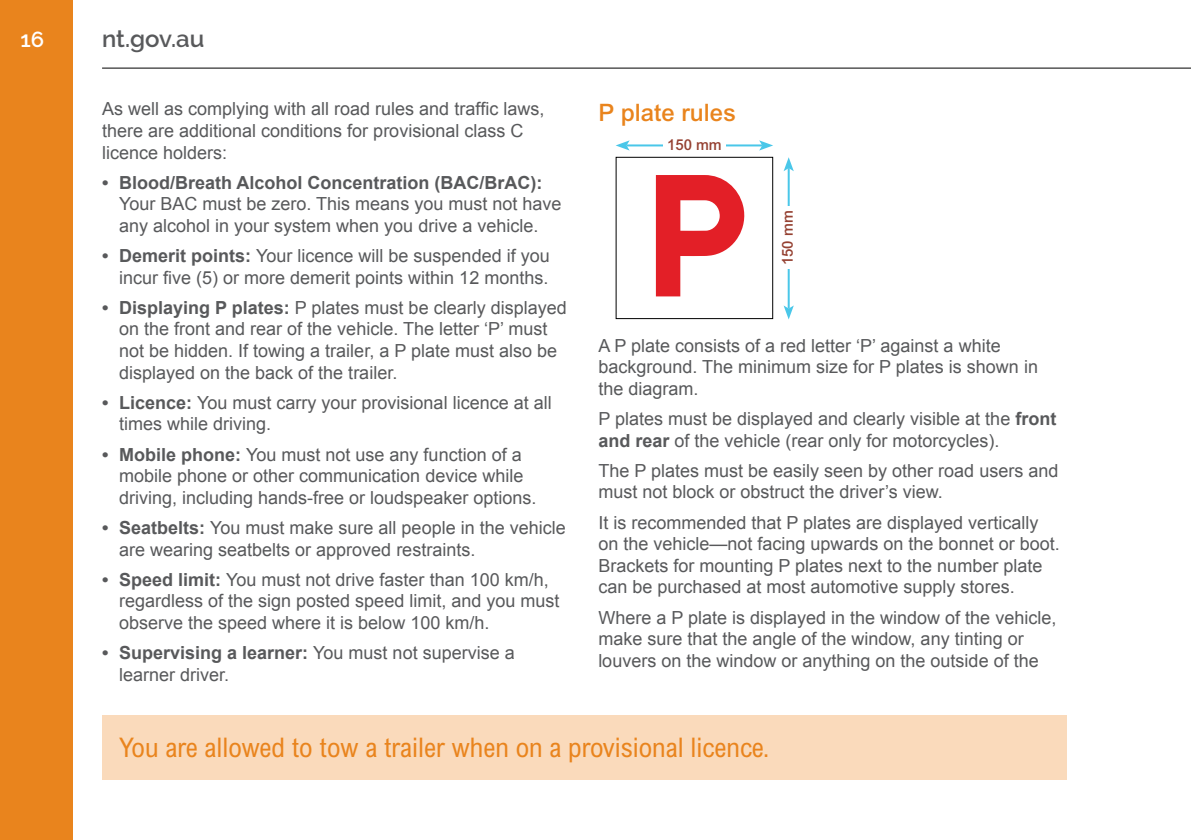
<style>
.page{position:relative;width:1191px;height:840px;background:#fff}
.page>*{position:absolute;margin:0;border:0;box-sizing:border-box;transform-origin:0 0}
.t1{font:condensed 27px "Arial";color:#e9841d}
.t2{font:500 24px "Arial";color:#e9841d}
.t3{font:600 24px "Raleway";color:#58595b}
.t4{font:600 22px "Raleway";color:#fff}
.t5{font:18px/21.6px "Arial";color:#58595b}
.t6{font:700 18px "Arial";color:#58595b}
.t7{font:500 15px "Arial";color:#954132}
.s1{font-weight:700}
</style>
<div class="page">
<div style="left:0;top:0;width:73px;height:839px;background:#e9841d"></div>
<hr style="left:102px;top:68px;width:1089px;height:1px;background:#000">
<div style="left:615px;top:157px;width:158px;height:162px;background:#fff;border:1px solid #000"></div>
<svg style="left:656px;top:175px;width:89px;height:121px"></svg>
<hr style="left:787px;top:168px;width:2px;height:140px;background:#4ac7e9">
<svg style="left:783px;top:305px;width:11px;height:14px"></svg>
<svg style="left:783px;top:157px;width:11px;height:14px"></svg>
<div style="left:781px;top:207px;width:16px;height:62px;background:#fff"></div>
<hr style="left:626px;top:144px;width:136px;height:2px;background:#4ac7e9">
<svg style="left:616px;top:140px;width:13px;height:10px"></svg>
<svg style="left:759px;top:140px;width:14px;height:10px"></svg>
<div style="left:663px;top:138px;width:62px;height:16px;background:#fff"></div>
<div style="left:102px;top:714px;width:964px;height:65px;background:#fadabb"></div>
<p class="t4" style="left:20px;top:27px;width:25px">16</p>
<h2 class="t3" style="left:102px;top:25px;width:104px">nt.gov.au</h2>
<p class="t5" style="left:102px;top:98px;width:444px">As well as complying with all road rules and traffic laws, there are additional conditions for provisional class C licence holders:</p>
<p class="t6" style="left:102px;top:170px;width:442px">• Blood/Breath Alcohol Concentration (BAC/BrAC):</p>
<p class="t5" style="left:119px;top:193px;width:444px">Your BAC must be zero. This means you must not have any alcohol in your system when you drive a vehicle.</p>
<p class="t5" style="left:102px;top:245px;width:449px;text-align:right"><span class="s1">• Demerit points:</span> Your licence will be suspended if you incur five (5) or more demerit points within 12 months.</p>
<p class="t5" style="left:119px;top:297px;width:449px;text-indent:-17px"><span class="s1">• Displaying P plates:</span> P plates must be clearly displayed on the front and rear of the vehicle. The letter ‘P’ must not be hidden. If towing a trailer, a P plate must also be displayed on the back of the trailer.</p>
<p class="t5" style="left:119px;top:391px;width:434px;text-indent:-17px"><span class="s1">• Licence:</span> You must carry your provisional licence at all times while driving.</p>
<p class="t5" style="left:119px;top:443px;width:419px;text-indent:-17px"><span class="s1">• Mobile phone:</span> You must not use any function of a mobile phone or other communication device while driving, including hands-free or loudspeaker options.</p>
<p class="t5" style="left:119px;top:516px;width:448px;text-indent:-17px"><span class="s1">• Seatbelts:</span> You must make sure all people in the vehicle are wearing seatbelts or approved restraints.</p>
<p class="t5" style="left:119px;top:568px;width:442px;text-indent:-17px"><span class="s1">• Speed limit:</span> You must not drive faster than 100 km/h, regardless of the sign posted speed limit, and you must observe the speed where it is below 100 km/h.</p>
<p class="t5" style="left:119px;top:641px;width:397px;text-indent:-17px"><span class="s1">• Supervising a learner:</span> You must not supervise a learner driver.</p>
<h2 class="t2" style="left:598px;top:98px;width:139px">P plate rules</h2>
<p class="t7" style="left:667px;top:135px;width:56px">150 mm</p>
<p class="t7" style="left:778px;top:265px;width:56px;rotate:-90deg">150 mm</p>
<p class="t5" style="left:598px;top:334px;width:441px">A P plate consists of a red letter ‘P’ against a white background. The minimum size for P plates is shown in the diagram.</p>
<p class="t5" style="left:598px;top:408px;width:459px">P plates must be displayed and clearly visible at the <span class="s1">front and rear</span> of the vehicle (rear only for motorcycles).</p>
<p class="t5" style="left:598px;top:459px;width:461px">The P plates must be easily seen by other road users and must not block or obstruct the driver’s view.</p>
<p class="t5" style="left:598px;top:511px;width:463px">It is recommended that P plates are displayed vertically on the vehicle—not facing upwards on the bonnet or boot.<br>Brackets for mounting P plates next to the number plate can be purchased at most automotive supply stores.</p>
<p class="t5" style="left:598px;top:606px;width:459px">Where a P plate is displayed in the window of the vehicle, make sure that the angle of the window, any tinting or louvers on the window or anything on the outside of the</p>
<h1 class="t1" style="left:119px;top:730px;width:652px">You are allowed to tow a trailer when on a provisional licence.</h1>
</div>
